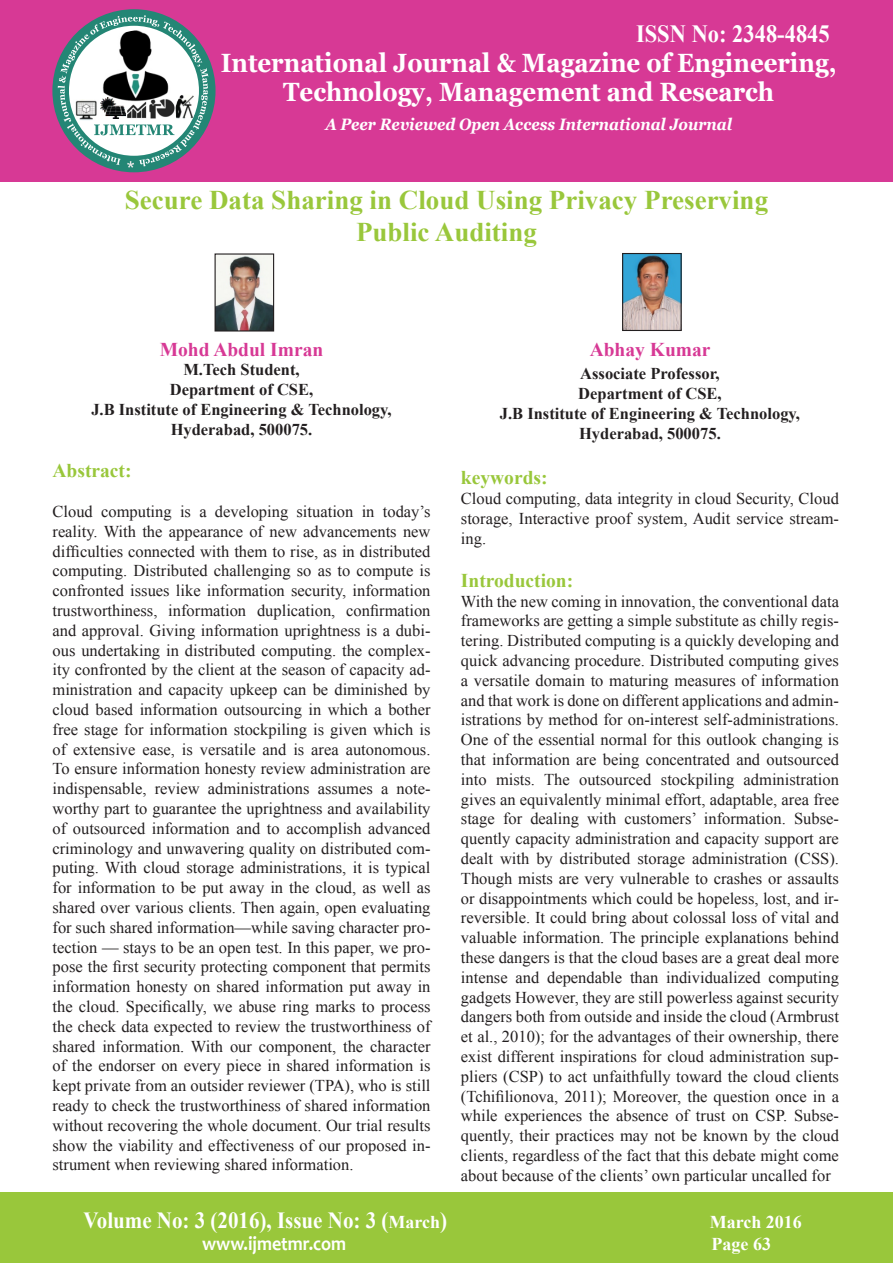
<style>
.page{position:relative;width:893px;height:1263px;background:#fff}
.page>*{position:absolute;margin:0;border:0;box-sizing:border-box;transform-origin:0 0}
.t1{font:700 27px/32.4px "Times New Roman";color:#99c73b;text-align:center}
.t2{font:700 26.4px/28.8px "Georgia";color:#fff;text-align:center;scale:.91 1}
.t3{font:700 24.75px "Times New Roman";color:#fff;scale:.91 1}
.t4{font:700 23.1px "Times New Roman";color:#fff;scale:.91 1}
.t5{font:700 19.8px "Candara";color:#fff;scale:.91 1}
.t6{font:700 19.5px "Times New Roman";color:#99c73b}
.t7{font:700 19.5px "Times New Roman";color:#d73995}
.t8{font:700 18px "Times New Roman";color:#fff}
.t9{font:16.5px/19.8px "Times New Roman";color:#231f20;text-align:justify}
.t10{font:700 16.5px/19.8px "Times New Roman";color:#231f20;text-align:center}
.t11{font:italic 700 16.5px "Georgia";color:#fff;scale:.91 1}
.s1{font-size:18px}
</style>
<div class="page">
<div style="left:0;top:0;width:893px;height:182px;background:#d73995"></div>
<div style="left:52px;top:9px;width:164px;height:163px;background:#248675;border-radius:50%"></div>
<svg style="left:58px;top:15px;width:150px;height:153px"></svg>
<img style="left:148px;top:97px;width:28px;height:24px">
<img style="left:175px;top:94px;width:21px;height:26px">
<img style="left:101px;top:30px;width:71px;height:73px">
<img style="left:73px;top:98px;width:52px;height:22px">
<div style="left:0;top:1192px;width:893px;height:71px;background:#99c73b"></div>
<img style="left:217px;top:255px;width:55px;height:74px">
<div style="left:215px;top:253px;width:59px;height:78px;border:1px solid #231f20"></div>
<img style="left:624px;top:255px;width:56px;height:74px">
<div style="left:622px;top:253px;width:60px;height:78px;border:1px solid #231f20"></div>
<h3 class="t3" style="left:636px;top:16px;width:214px">ISSN No: 2348-4845</h3>
<h2 class="t2" style="left:221px;top:49px;width:678px">International Journal &amp; Magazine of Engineering,<br>Technology, Management and Research</h2>
<p class="t11" style="left:325px;top:113px;width:448px">A Peer Reviewed Open Access International Journal</p>
<h1 class="t1" style="left:125px;top:183px;width:645px">Secure Data Sharing in Cloud Using Privacy Preserving<br>Public Auditing</h1>
<p class="t7" style="left:160px;top:336px;width:165px">Mohd Abdul Imran</p>
<p class="t10" style="left:91px;top:360px;width:302px">M.Tech Student,<br>Department of CSE,<br>J.B Institute of Engineering &amp; Technology,<br>Hyderabad, 500075.</p>
<p class="t6" style="left:52px;top:457px;width:81px">Abstract:</p>
<p class="t9" style="left:52px;top:501px;width:380px">Cloud computing is a developing situation in today’s reality. With the appearance of new advancements new difficulties connected with them to rise, as in distributed computing. Distributed challenging so as to compute is confronted issues like information security, information trustworthiness, information duplication, confirmation and approval. Giving information uprightness is a dubi&shy;ous undertaking in distributed computing. the complex&shy;ity confronted by the client at the season of capacity ad&shy;ministration and capacity upkeep can be diminished by cloud based information outsourcing in which a bother free stage for information stockpiling is given which is of extensive ease, is versatile and is area autonomous.<br>To ensure information honesty review administration are indispensable, review administrations assumes a note&shy;worthy part to guarantee the uprightness and availability of outsourced information and to accomplish advanced criminology and unwavering quality on distributed com&shy;puting. With cloud storage administrations, it is typical for information to be put away in the cloud, as well as shared over various clients. Then again, open evaluating for such shared information—while saving character pro&shy;tection — stays to be an open test. In this paper, we pro&shy;pose the first security protecting component that permits information honesty on shared information put away in the cloud. Specifically, we abuse ring marks to process the check data expected to review the trustworthiness of shared information. With our component, the character of the endorser on every piece in shared information is kept private from an outsider reviewer (TPA), who is still ready to check the trustworthiness of shared information without recovering the whole document. Our trial results show the viability and effectiveness of our proposed in&shy;strument when reviewing shared information.</p>
<p class="t7" style="left:590px;top:336px;width:122px">Abhay Kumar</p>
<p class="t10" style="left:500px;top:363px;width:302px">Associate Professor,<br>Department of CSE,<br>J.B Institute of Engineering &amp; Technology,<br>Hyderabad, 500075.</p>
<p class="t6" style="left:461px;top:464px;width:88px">keywords:</p>
<p class="t9" style="left:461px;top:488px;width:379px">Cloud computing, data integrity in cloud Security, Cloud storage, Interactive proof system, Audit service stream&shy;ing.</p>
<p class="t6" style="left:461px;top:567px;width:114px">Introduction:</p>
<p class="t9" style="left:461px;top:591px;width:380px">With the new coming in innovation, the conventional data frameworks are getting a simple substitute as chilly regis&shy;tering. Distributed computing is a quickly developing and quick advancing procedure. Distributed computing gives a versatile domain to maturing measures of information and that work is done on different applications and admin&shy;istrations by method for on-interest self-administrations.<br>One of the essential normal for this outlook changing is that information are being concentrated and outsourced into mists. The outsourced stockpiling administration gives an equivalently minimal effort, adaptable, area free stage for dealing with customers’ information. Subse&shy;quently capacity administration and capacity support are dealt with by distributed storage administration (CSS).<br>Though mists are very vulnerable to crashes or assaults or disappointments which could be hopeless, lost, and ir&shy;reversible. It could bring about colossal loss of vital and valuable information. The principle explanations behind these dangers is that the cloud bases are a great deal more intense and dependable than individualized computing gadgets However, they are still powerless against security dangers both from outside and inside the cloud (Armbrust et al., 2010); for the advantages of their ownership, there exist different inspirations for cloud administration sup&shy;pliers (CSP) to act unfaithfully toward the cloud clients (Tchifilionova, 2011); Moreover, the question once in a while experiences the absence of trust on CSP. Subse&shy;quently, their practices may not be known by the cloud clients, regardless of the fact that this debate might come about because of the clients’ own particular uncalled for</p>
<h3 class="t4" style="left:84px;top:1204px;width:401px">Volume No: 3 (2016), Issue No: 3 (<span class="s1">March</span>)</h3>
<p class="t8" style="left:710px;top:1210px;width:94px">March 2016</p>
<p class="t5" style="left:202px;top:1231px;width:160px">www.ijmetmr.com</p>
<p class="t8" style="left:711px;top:1231px;width:61px">Page 63</p>
</div>
